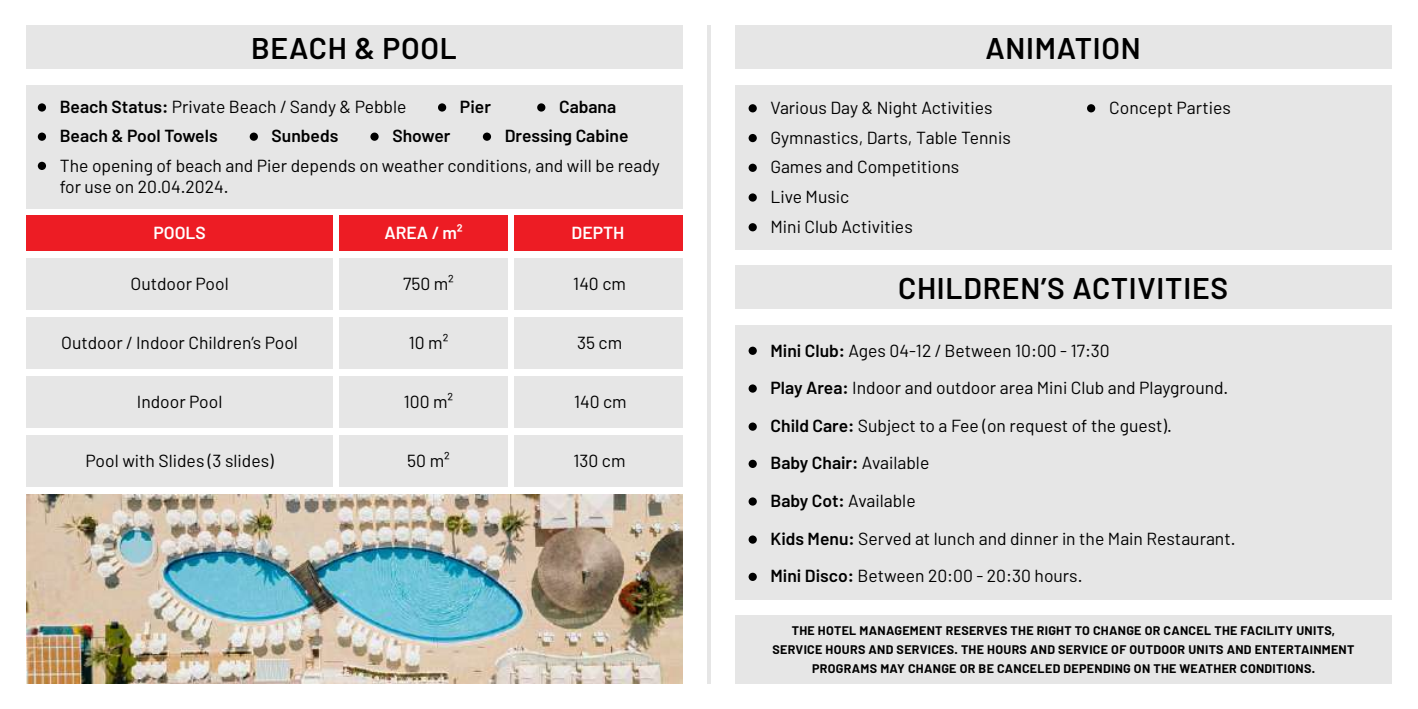
<style>
.page{position:relative;width:1418px;height:709px;background:#fff}
.page>*{position:absolute;margin:0;border:0;box-sizing:border-box;transform-origin:0 0}
.t1{font:600 30px "Barlow";letter-spacing:.025em;color:#000}
.t2{font:17.5px/29.8px "Barlow";color:#000}
.t3{font:600 17.5px "Barlow";color:#000}
.t4{font:600 17.5px "Barlow";color:#fff}
.t5{font:700 12.5px/18.8px "Barlow";letter-spacing:.025em;color:#000;text-align:center}
.s1{font-weight:600}
.s2{font-weight:400}
</style>
<div class="page">
<hr style="left:707px;top:25px;width:3px;height:658px;background:#000">
<div style="left:735px;top:25px;width:656px;height:44px;background:#e6e6e6"></div>
<div style="left:735px;top:265px;width:656px;height:44px;background:#e6e6e6"></div>
<div style="left:735px;top:325px;width:656px;height:274px;background:#e6e6e6"></div>
<div style="left:735px;top:85px;width:656px;height:165px;background:#e6e6e6"></div>
<div style="left:748px;top:104px;width:8px;height:8px;background:#000;border-radius:50%"></div>
<div style="left:748px;top:134px;width:8px;height:8px;background:#000;border-radius:50%"></div>
<div style="left:748px;top:164px;width:8px;height:8px;background:#000;border-radius:50%"></div>
<div style="left:748px;top:193px;width:8px;height:9px;background:#000;border-radius:50%"></div>
<div style="left:748px;top:223px;width:8px;height:8px;background:#000;border-radius:50%"></div>
<div style="left:748px;top:347px;width:8px;height:8px;background:#000;border-radius:50%"></div>
<div style="left:748px;top:384px;width:8px;height:9px;background:#000;border-radius:50%"></div>
<div style="left:748px;top:422px;width:8px;height:9px;background:#000;border-radius:50%"></div>
<div style="left:748px;top:497px;width:8px;height:8px;background:#000;border-radius:50%"></div>
<div style="left:748px;top:535px;width:8px;height:9px;background:#000;border-radius:50%"></div>
<div style="left:748px;top:573px;width:8px;height:8px;background:#000;border-radius:50%"></div>
<div style="left:748px;top:460px;width:8px;height:8px;background:#000;border-radius:50%"></div>
<div style="left:1087px;top:104px;width:8px;height:8px;background:#000;border-radius:50%"></div>
<div style="left:735px;top:614px;width:656px;height:69px;background:#e6e6e6"></div>
<div style="left:26px;top:25px;width:657px;height:44px;background:#e6e6e6"></div>
<div style="left:26px;top:85px;width:657px;height:123px;background:#e6e6e6"></div>
<div style="left:38px;top:162px;width:8px;height:8px;background:#000;border-radius:50%"></div>
<img style="left:26px;top:494px;width:657px;height:189px">
<div style="left:339px;top:258px;width:169px;height:52px;background:#e6e6e6"></div>
<div style="left:26px;top:258px;width:307px;height:52px;background:#e6e6e6"></div>
<div style="left:514px;top:258px;width:169px;height:52px;background:#e6e6e6"></div>
<div style="left:339px;top:317px;width:169px;height:52px;background:#e6e6e6"></div>
<div style="left:26px;top:317px;width:307px;height:52px;background:#e6e6e6"></div>
<div style="left:514px;top:317px;width:169px;height:52px;background:#e6e6e6"></div>
<div style="left:339px;top:376px;width:169px;height:52px;background:#e6e6e6"></div>
<div style="left:26px;top:376px;width:307px;height:52px;background:#e6e6e6"></div>
<div style="left:514px;top:376px;width:169px;height:52px;background:#e6e6e6"></div>
<div style="left:339px;top:435px;width:169px;height:52px;background:#e6e6e6"></div>
<div style="left:514px;top:435px;width:169px;height:52px;background:#e6e6e6"></div>
<div style="left:26px;top:435px;width:307px;height:52px;background:#e6e6e6"></div>
<div style="left:339px;top:216px;width:169px;height:35px;background:#ed1c24"></div>
<div style="left:514px;top:216px;width:169px;height:35px;background:#ed1c24"></div>
<div style="left:26px;top:216px;width:307px;height:35px;background:#ed1c24"></div>
<div style="left:38px;top:103px;width:8px;height:9px;background:#000;border-radius:50%"></div>
<div style="left:438px;top:103px;width:8px;height:9px;background:#000;border-radius:50%"></div>
<div style="left:537px;top:103px;width:8px;height:9px;background:#000;border-radius:50%"></div>
<div style="left:250px;top:133px;width:8px;height:8px;background:#000;border-radius:50%"></div>
<div style="left:38px;top:133px;width:8px;height:8px;background:#000;border-radius:50%"></div>
<div style="left:370px;top:133px;width:8px;height:8px;background:#000;border-radius:50%"></div>
<div style="left:483px;top:133px;width:8px;height:8px;background:#000;border-radius:50%"></div>
<h1 class="t1" style="left:251px;top:29px;width:207px">BEACH &amp; POOL</h1>
<p class="t2" style="left:60px;top:91px;width:348px"><span class="s1">Beach Status:</span> Private Beach / Sandy &amp; Pebble</p>
<p class="t3" style="left:460px;top:96px;width:32px">Pier</p>
<p class="t3" style="left:559px;top:96px;width:59px">Cabana</p>
<p class="t3" style="left:60px;top:125px;width:159px">Beach &amp; Pool Towels</p>
<p class="t3" style="left:272px;top:125px;width:68px">Sunbeds</p>
<p class="t3" style="left:392px;top:125px;width:60px">Shower</p>
<p class="t3" style="left:505px;top:125px;width:125px">Dressing Cabine</p>
<p class="t2" style="left:60px;top:154px;width:601px;line-height:21px">The opening of beach and Pier depends on weather conditions, and will be ready for use on 20.04.2024.</p>
<p class="t4" style="left:153px;top:222px;width:54px">POOLS</p>
<p class="t4" style="left:384px;top:222px;width:80px">AREA / m²</p>
<p class="t4" style="left:571px;top:222px;width:54px">DEPTH</p>
<p class="t2" style="left:130px;top:268px;width:100px">Outdoor Pool</p>
<p class="t2" style="left:403px;top:268px;width:52px">750 m²</p>
<p class="t2" style="left:573px;top:268px;width:54px">140 cm</p>
<p class="t2" style="left:61px;top:327px;width:238px">Outdoor / Indoor Children’s Pool</p>
<p class="t2" style="left:409px;top:327px;width:41px">10 m²</p>
<p class="t2" style="left:577px;top:327px;width:47px">35 cm</p>
<p class="t2" style="left:137px;top:386px;width:87px">Indoor Pool</p>
<p class="t2" style="left:404px;top:386px;width:51px">100 m²</p>
<p class="t2" style="left:574px;top:386px;width:54px">140 cm</p>
<p class="t2" style="left:86px;top:445px;width:190px">Pool with Slides (3 slides)</p>
<p class="t2" style="left:407px;top:445px;width:44px">50 m²</p>
<p class="t2" style="left:573px;top:445px;width:54px">130 cm</p>
<h1 class="t1" style="left:985px;top:29px;width:157px">ANIMATION</h1>
<p class="t2" style="left:770px;top:92px;width:242px">Various Day &amp; Night Activities<br>Gymnastics, Darts, Table Tennis<br>Games and Competitions<br>Live Music<br>Mini Club Activities</p>
<p class="t2" style="left:1109px;top:92px;width:123px">Concept Parties</p>
<h1 class="t1" style="left:898px;top:269px;width:332px">CHILDREN’S ACTIVITIES</h1>
<p class="t2" style="left:770px;top:331px;width:459px;line-height:37.8px"><span class="s1">Mini Club:</span> Ages 04-12 / Between 10:00 - 17:30<br><span class="s1">Play Area:</span> Indoor and outdoor area Mini Club and Playground.<br><span class="s1">Child Care:</span> Subject to a Fee (on request of the guest).</p>
<p class="t3" style="left:770px;top:452px;width:160px">Baby Chair: <span class="s2">Available</span></p>
<p class="t2" style="left:770px;top:481px;width:466px;line-height:37.8px"><span class="s1">Baby Cot:</span> Available<br><span class="s1">Kids Menu:</span> Served at lunch and dinner in the Main Restaurant.<br><span class="s1">Mini Disco:</span> Between 20:00 - 20:30 hours.</p>
<p class="t5" style="left:772px;top:621px;width:583px">THE HOTEL MANAGEMENT RESERVES THE RIGHT TO CHANGE OR CANCEL THE FACILITY UNITS,<br>SERVICE HOURS AND SERVICES. THE HOURS AND SERVICE OF OUTDOOR UNITS AND ENTERTAINMENT<br>PROGRAMS MAY CHANGE OR BE CANCELED DEPENDING ON THE WEATHER CONDITIONS.</p>
</div>
